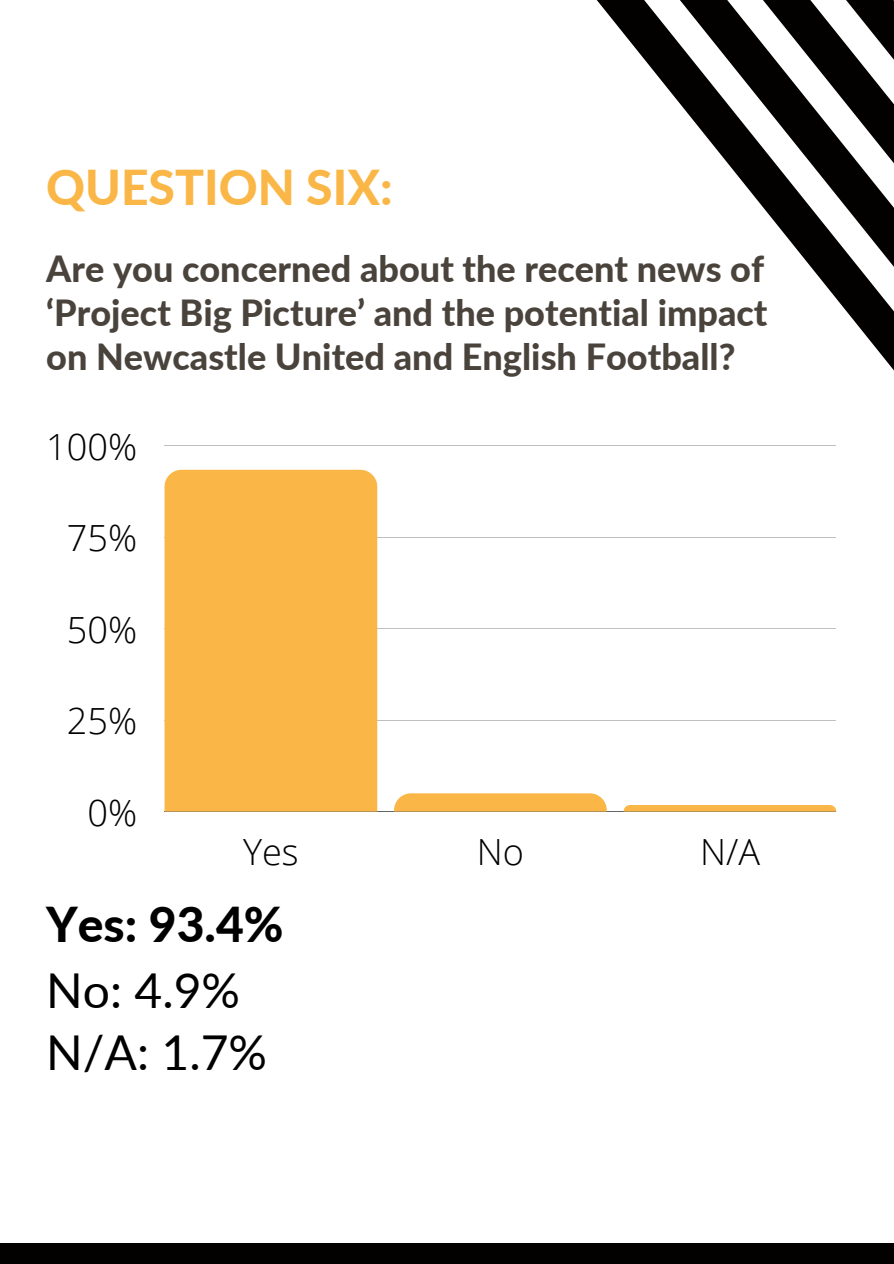
<style>
.page{position:relative;width:894px;height:1264px;background:#fff}
.page>*{position:absolute;margin:0;border:0;box-sizing:border-box;transform-origin:0 0}
.t1{font:48px/61.9px "Lato";color:#000}
.t2{font:800 48px "Lato";color:#fab747}
.t3{font:800 48px "Lato";color:#000}
.t4{font:800 36px/44px "Lato";color:#49433c;text-align:justify}
.t5{font:300 36px "Open Sans";color:#000}
</style>
<div class="page">
<div style="left:0;top:1242px;width:893px;height:21px;background:#030000"></div>
<svg style="left:855px;top:322px;width:38px;height:41px;fill:#030000"></svg>
<svg style="left:823px;top:282px;width:70px;height:40px;fill:#030000"></svg>
<svg style="left:597px;top:0;width:296px;height:282px"></svg>
<hr style="left:164px;top:445px;width:672px;height:1px;background:#000">
<hr style="left:164px;top:537px;width:672px;height:1px;background:#000">
<hr style="left:164px;top:628px;width:672px;height:1px;background:#000">
<hr style="left:164px;top:719px;width:672px;height:1px;background:#000">
<hr style="left:164px;top:811px;width:672px;height:1px;background:#000">
<div style="left:164px;top:470px;width:213px;height:341px;background:#fab747"></div>
<svg style="left:394px;top:793px;width:212px;height:18px;background:#faba4f"></svg>
<svg style="left:623px;top:805px;width:213px;height:6px"></svg>
<h1 class="t2" style="left:46px;top:158px;width:348px">QUESTION SIX:</h1>
<p class="t4" style="left:46px;top:246px;width:722px">Are you concerned about the recent news of ‘Project Big Picture’ and the potential impact on Newcastle United and English Football?</p>
<p class="t5" style="left:46px;top:421px;width:92px">100%</p>
<p class="t5" style="left:67px;top:513px;width:72px">75%</p>
<p class="t5" style="left:67px;top:604px;width:72px">50%</p>
<p class="t5" style="left:67px;top:695px;width:72px">25%</p>
<p class="t5" style="left:87px;top:787px;width:51px">0%</p>
<p class="t5" style="left:243px;top:826px;width:57px">Yes</p>
<p class="t5" style="left:477px;top:826px;width:49px">No</p>
<p class="t5" style="left:700px;top:826px;width:61px">N/A</p>
<h1 class="t3" style="left:46px;top:894px;width:239px">Yes: 93.4%</h1>
<h1 class="t1" style="left:46px;top:958px;width:222px">No: 4.9%<br>N/A: 1.7%</h1>
</div>
